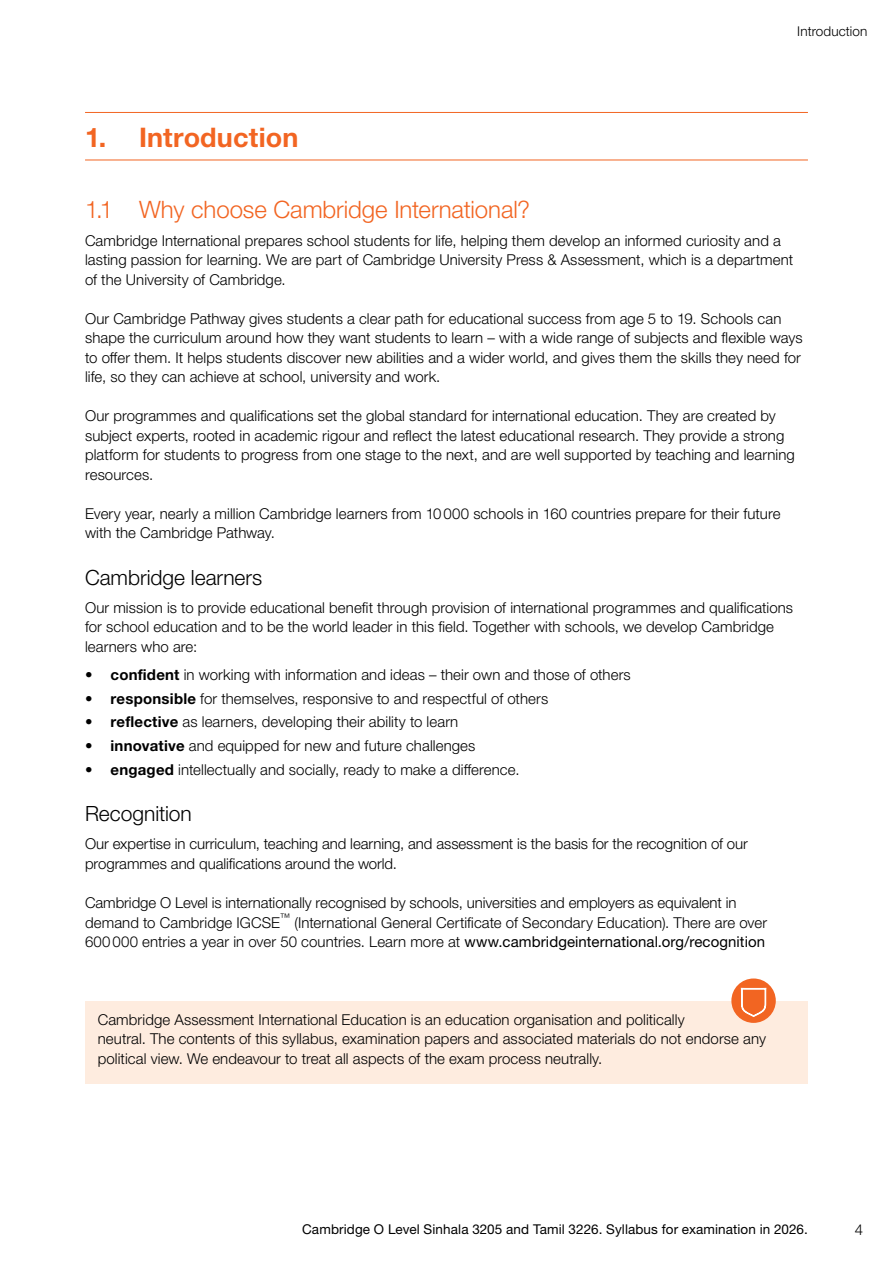
<style>
.page{position:relative;width:893px;height:1263px;background:#fff}
.page>*{position:absolute;margin:0;border:0;box-sizing:border-box;transform-origin:0 0}
.H1_Section_header{font:700 27px "Helvetica Neue LTW1 G";letter-spacing:.005em;color:#f26522}
.H2a_Main_Heading_aft{font:300 24px "Helvetica Neue LTW1 G";letter-spacing:-.005em;color:#f26522}
.H3_Sub_Heading{font:300 21px "Helvetica Neue LTW1 G";color:#000}
.Body_text{font:300 15px/19.5px "Helvetica Neue LTW1 G";letter-spacing:.005em;color:#000}
.Bulleted_list_body_t{font:300 15px "Helvetica Neue LTW1 G";letter-spacing:.005em;color:#000}
.First_para_before_bu{font:300 15px/19.5px "Helvetica Neue LTW1 G";letter-spacing:.005em;color:#000}
.t1{font:13.5px "Helvetica Neue LTW1 G";letter-spacing:.01em;color:#000}
.t2{font:300 13.5px "Helvetica Neue LTW1 G";letter-spacing:.01em;color:#000}
.Body_text-2{font:300 10.5px "Helvetica Neue LTW1 G";color:#000}
.s1{font-weight:700}
.s2{font-weight:400}
</style>
<div class="page">
<hr style="left:85px;top:112px;width:723px;height:1px;background:#f26522">
<hr style="left:85px;top:160px;width:723px;height:1px;background:#f26522">
<div style="left:85px;top:1001px;width:723px;height:82px;background:#feecdf"></div>
<svg style="left:731px;top:978px;width:45px;height:45px"></svg>
<svg style="left:741px;top:988px;width:25px;height:29px"></svg>
<h1 class="H1_Section_header" style="left:85px;top:121px;width:215px">1. Introduction</h1>
<p class="t2" style="left:797px;top:23px;width:72px">Introduction</p>
<h2 class="H2a_Main_Heading_aft" style="left:85px;top:195px;width:447px">1.1 Why choose Cambridge International?</h2>
<p class="Body_text" style="left:85px;top:231px;width:710px">Cambridge International prepares school students for life, helping them develop an informed curiosity and a lasting passion for learning. We are part of Cambridge University Press &amp; Assessment, which is a department of the University of Cambridge.</p>
<p class="Body_text" style="left:85px;top:309px;width:719px">Our Cambridge Pathway gives students a clear path for educational success from age 5 to 19. Schools can shape the curriculum around how they want students to learn – with a wide range of subjects and flexible ways to offer them. It helps students discover new abilities and a wider world, and gives them the skills they need for life, so they can achieve at school, university and work.</p>
<p class="Body_text" style="left:85px;top:406px;width:711px">Our programmes and qualifications set the global standard for international education. They are created by subject experts, rooted in academic rigour and reflect the latest educational research. They provide a strong platform for students to progress from one stage to the next, and are well supported by teaching and learning resources.</p>
<p class="Body_text" style="left:85px;top:504px;width:697px">Every year, nearly a million Cambridge learners from 10000 schools in 160 countries prepare for their future with the Cambridge Pathway.</p>
<h3 class="H3_Sub_Heading" style="left:85px;top:565px;width:179px">Cambridge learners</h3>
<p class="First_para_before_bu" style="left:85px;top:598px;width:710px">Our mission is to provide educational benefit through provision of international programmes and qualifications for school education and to be the world leader in this field. Together with schools, we develop Cambridge learners who are:</p>
<p class="Bulleted_list_body_t" style="left:85px;top:665px;width:547px">• <span class="s1">confident</span> in working with information and ideas – their own and those of others</p>
<p class="Bulleted_list_body_t" style="left:85px;top:689px;width:465px">• <span class="s1">responsible</span> for themselves, responsive to and respectful of others</p>
<p class="Bulleted_list_body_t" style="left:85px;top:713px;width:375px">• <span class="s1">reflective</span> as learners, developing their ability to learn</p>
<p class="Bulleted_list_body_t" style="left:85px;top:737px;width:392px">• <span class="s1">innovative</span> and equipped for new and future challenges</p>
<p class="Bulleted_list_body_t" style="left:85px;top:760px;width:436px">• <span class="s1">engaged</span> intellectually and socially, ready to make a difference.</p>
<h3 class="H3_Sub_Heading" style="left:85px;top:801px;width:108px">Recognition</h3>
<p class="Body_text" style="left:85px;top:834px;width:664px">Our expertise in curriculum, teaching and learning, and assessment is the basis for the recognition of our programmes and qualifications around the world.</p>
<p class="Body_text" style="left:85px;top:893px;width:653px">Cambridge O Level is internationally recognised by schools, universities and employers as equivalent in demand to Cambridge IGCSE</p>
<p class="Body_text-2" style="left:280px;top:910px;width:12px">™</p>
<p class="Body_text" style="left:85px;top:912px;width:683px;text-align:right">(International General Certificate of Secondary Education). There are over<br>600000 entries a year in over 50 countries. Learn more at <span class="s2">www.cambridgeinternational.org/recognition</span></p>
<p class="Body_text" style="left:98px;top:1009px;width:670px">Cambridge Assessment International Education is an education organisation and politically<br>neutral. The contents of this syllabus, examination papers and associated materials do not endorse any political view. We endeavour to treat all aspects of the exam process neutrally.</p>
<p class="t1" style="left:302px;top:1221px;width:507px">Cambridge O Level Sinhala 3205 and Tamil 3226. Syllabus for examination in 2026.</p>
<p class="Body_text" style="left:855px;top:1220px;width:10px">4</p>
</div>
